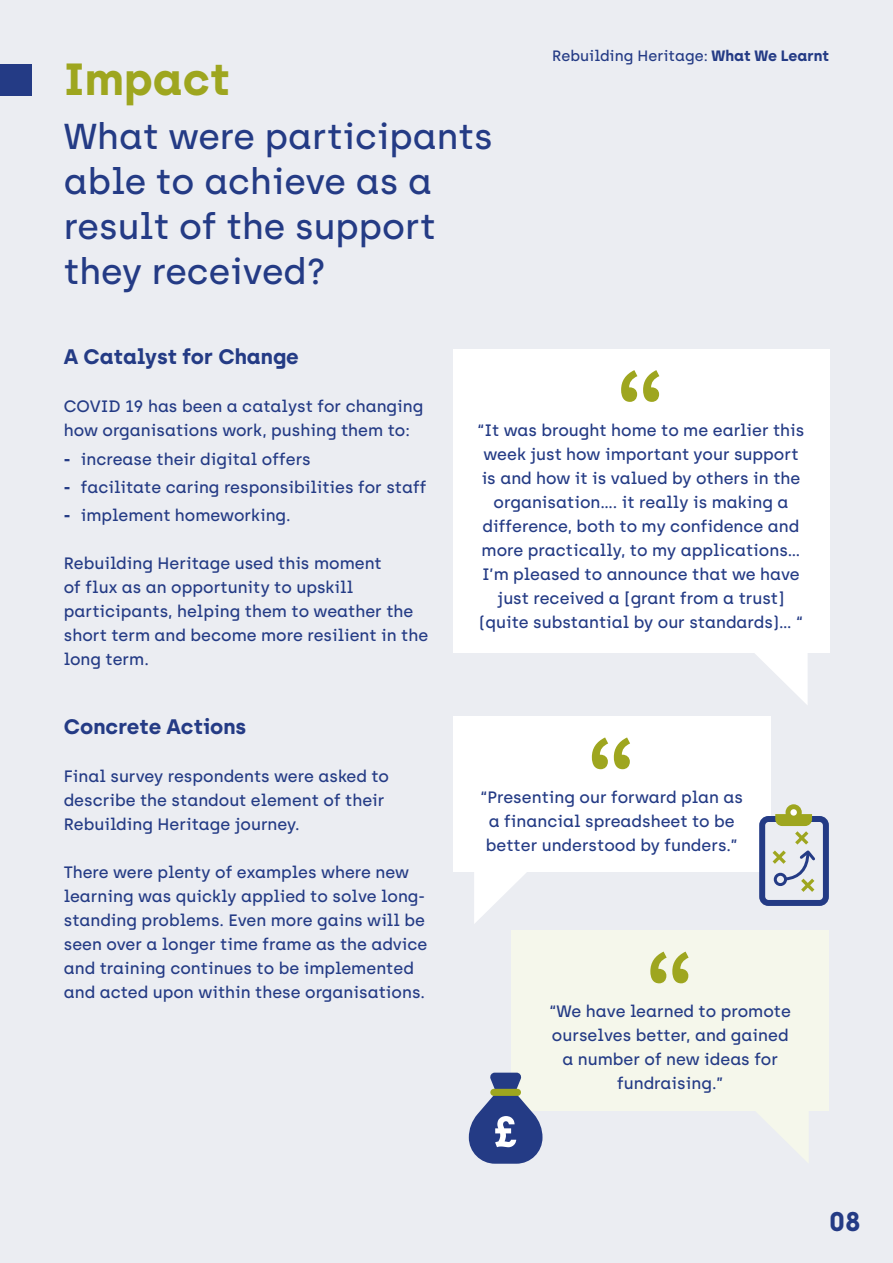
<style>
.page{position:relative;width:893px;height:1263px;background:#ebedf2}
.page>*{position:absolute;margin:0;border:0;box-sizing:border-box;transform-origin:0 0}
.t1{font:700 90px "Source Sans Pro";color:#9ea61f}
.t2{font:700 45px "Archia";color:#9ea61f}
.t3{font:500 36px/45px "Archia";color:#243b85}
.t4{font:700 27px "Archia";color:#243b85}
.t5{font:700 21px "Archia";color:#243b85}
.t6{font:500 16.5px/24px "Archia";color:#243b85}
.t7{font:500 15px "Archia";color:#243b85}
.s1{font-weight:700}
</style>
<div class="page">
<div style="left:0;top:64px;width:32px;height:32px;background:#243b85"></div>
<div style="left:453px;top:349px;width:376px;height:304px;background:#fff"></div>
<div style="left:453px;top:716px;width:318px;height:155px;background:#fff"></div>
<div style="left:511px;top:930px;width:318px;height:181px;background:#f5f7eb"></div>
<svg style="left:474px;top:871px;width:54px;height:53px"></svg>
<svg style="left:755px;top:653px;width:53px;height:52px"></svg>
<svg style="left:469px;top:1073px;width:73px;height:91px"></svg>
<div style="left:762px;top:819px;width:64px;height:84px;background:#ebedf2;border-radius:6px"></div>
<div style="left:759px;top:816px;width:70px;height:90px;border:6px solid #243b85;border-radius:6px"></div>
<svg style="left:785px;top:804px;width:17px;height:16px"></svg>
<div style="left:790px;top:809px;width:7px;height:7px;background:#fff;border-radius:50%"></div>
<svg style="left:773px;top:814px;width:45px;height:78px"></svg>
<h2 class="t2" style="left:64px;top:52px;width:168px">Impact</h2>
<h3 class="t3" style="left:64px;top:114px;width:431px">What were participants able to achieve as a result of the support they received?</h3>
<p class="t7" style="left:552px;top:47px;width:278px">Rebuilding Heritage: <span class="s1">What We Learnt</span></p>
<p class="t5" style="left:64px;top:344px;width:237px">A Catalyst for Change</p>
<p class="t6" style="left:64px;top:395px;width:361px">COVID 19 has been a catalyst for changing how organisations work, pushing them to:</p>
<p class="t6" style="left:64px;top:447px;width:249px"><span class="s1">-</span> increase their digital offers</p>
<p class="t6" style="left:64px;top:475px;width:364px"><span class="s1">-</span> facilitate caring responsibilities for staff</p>
<p class="t6" style="left:64px;top:503px;width:229px"><span class="s1">-</span> implement homeworking.</p>
<p class="t6" style="left:64px;top:551px;width:366px">Rebuilding Heritage used this moment<br>of flux as an opportunity to upskill participants, helping them to weather the short term and become more resilient in the long term.</p>
<p class="t5" style="left:64px;top:713px;width:184px">Concrete Actions</p>
<p class="t6" style="left:64px;top:764px;width:327px">Final survey respondents were asked to describe the standout element of their<br>Rebuilding Heritage journey.</p>
<p class="t6" style="left:64px;top:860px;width:365px">There were plenty of examples where new learning was quickly applied to solve long&shy;standing problems. Even more gains will be seen over a longer time frame as the advice and training continues to be implemented and acted upon within these organisations.</p>
<h1 class="t1" style="left:616px;top:340px;width:51px">“</h1>
<p class="t6" style="left:478px;top:418px;width:328px;text-align:center">“It was brought home to me earlier this week just how important your support is and how it is valued by others in the organisation…. it really is making a difference, both to my confidence and more practically, to my applications… I’m pleased to announce that we have just received a [grant from a trust] (quite substantial by our standards)… “</p>
<h1 class="t1" style="left:587px;top:708px;width:51px">“</h1>
<p class="t6" style="left:481px;top:785px;width:264px;text-align:center">“Presenting our forward plan as a financial spreadsheet to be better understood by funders.”</p>
<h1 class="t1" style="left:645px;top:922px;width:51px">“</h1>
<p class="t6" style="left:550px;top:999px;width:243px;text-align:center">“We have learned to promote ourselves better, and gained a number of new ideas for fundraising.”</p>
<h3 class="t4" style="left:829px;top:1205px;width:33px">08</h3>
</div>
